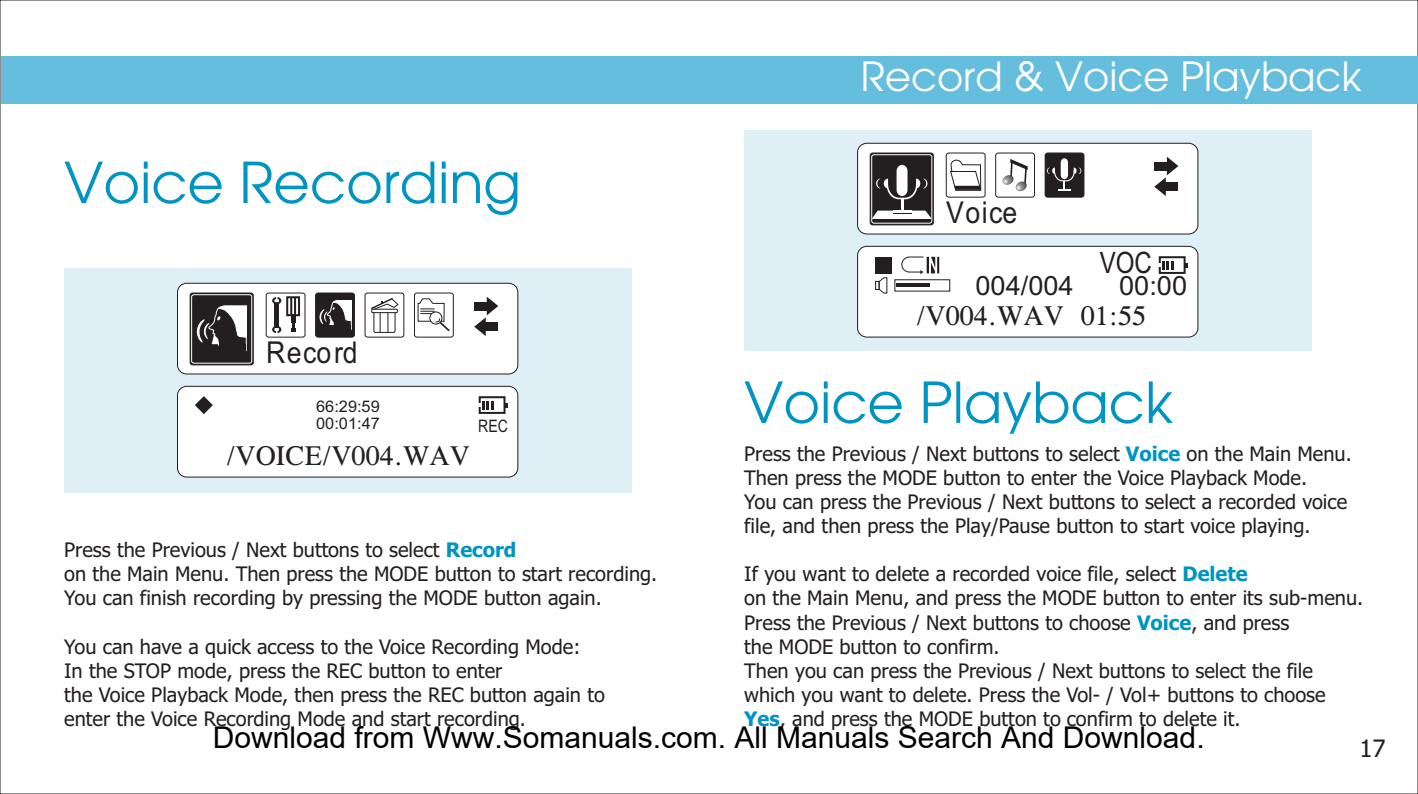
<style>
.page{position:relative;width:1418px;height:794px;background:#fff}
.page>*{position:absolute;margin:0;border:0;box-sizing:border-box;transform-origin:0 0}
.t1{font:56px "Avant Garde";color:#0094c3}
.t2{font:40px "Avant Garde";color:#fff}
.t3{font:30px "Arial";color:#000}
.t4{font:30px "Arial Greek";letter-spacing:.055em;color:#231f20;scale:.88 1}
.t5{font:29.6px "Arial";color:#231f20;scale:.82 1}
.t6{font:27.6px "CG Times";color:#231f20}
.t7{font:26.8px "Arial";color:#231f20}
.t8{font:24px "Tahoma";color:#231f20}
.t9{font:20px/24px "Tahoma";color:#231f20}
.t10{font:17.2px "Arial";color:#231f20;scale:.82 1}
.t11{font:16px/17.6px "Arial";color:#231f20}
.s1{font-weight:700;color:#0094c3}
</style>
<div class="page">
<div style="left:1px;top:56px;width:1416px;height:48px;background:#65bedd"></div>
<div style="left:64px;top:268px;width:567px;height:224px;background:#deeff6"></div>
<div style="left:744px;top:130px;width:567px;height:220px;background:#deeff6"></div>
<div style="left:177px;top:386px;width:341px;height:91px;background:#fff;border:1px solid #231f20;border-radius:9px"></div>
<svg style="left:195px;top:396px;width:18px;height:18px"></svg>
<svg style="left:505px;top:403px;width:3px;height:4px"></svg>
<div style="left:478px;top:396px;width:27px;height:18px;border:2px solid #231f20"></div>
<svg style="left:478px;top:401px;width:15px;height:8px"></svg>
<div style="left:177px;top:283px;width:341px;height:91px;background:#fff;border:1px solid #231f20;border-radius:9px"></div>
<div style="left:373px;top:310px;width:22px;height:23px;border:1px solid #231f20;border-radius:2px"></div>
<svg style="left:371px;top:298px;width:28px;height:34px"></svg>
<div style="left:266px;top:292px;width:39px;height:45px;background:#fff;border:1px solid #231f20;border-radius:3px"></div>
<div style="left:190px;top:292px;width:64px;height:73px;background:#231f20;border:1px solid #231f20;border-radius:2px"></div>
<div style="left:191px;top:294px;width:61px;height:69px;border:1px solid #fff;border-radius:2px"></div>
<div style="left:315px;top:292px;width:40px;height:45px;background:#231f20;border:1px solid #231f20;border-radius:3px"></div>
<div style="left:364px;top:292px;width:40px;height:45px;border:1px solid #231f20;border-radius:3px"></div>
<div style="left:414px;top:292px;width:40px;height:45px;border:1px solid #231f20;border-radius:3px"></div>
<svg style="left:474px;top:297px;width:24px;height:39px"></svg>
<svg style="left:417px;top:298px;width:33px;height:33px"></svg>
<svg style="left:272px;top:297px;width:9px;height:7px"></svg>
<div style="left:274px;top:303px;width:5px;height:24px;background:#231f20"></div>
<svg style="left:272px;top:326px;width:9px;height:7px"></svg>
<div style="left:286px;top:296px;width:14px;height:20px;border:2px solid #231f20"></div>
<svg style="left:290px;top:297px;width:6px;height:35px"></svg>
<div style="left:291px;top:315px;width:5px;height:8px;background:#231f20"></div>
<svg style="left:319px;top:300px;width:33px;height:30px"></svg>
<svg style="left:196px;top:282px;width:51px;height:70px"></svg>
<div style="left:857px;top:246px;width:341px;height:91px;background:#fff;border:1px solid #231f20;border-radius:9px"></div>
<div style="left:875px;top:257px;width:17px;height:17px;background:#231f20"></div>
<div style="left:901px;top:256px;width:35px;height:16px;border:1px solid #231f20;border-radius:8px"></div>
<svg style="left:920px;top:256px;width:19px;height:18px"></svg>
<div style="left:894px;top:279px;width:56px;height:12px;border:1px solid #231f20"></div>
<svg style="left:875px;top:277px;width:12px;height:17px"></svg>
<hr style="left:896px;top:284px;width:33px;height:3px;background:#231f20">
<div style="left:1158px;top:256px;width:27px;height:18px;border:2px solid #231f20"></div>
<svg style="left:1158px;top:261px;width:15px;height:8px"></svg>
<div style="left:857px;top:143px;width:341px;height:91px;background:#fff;border:1px solid #231f20;border-radius:9px"></div>
<div style="left:945px;top:153px;width:40px;height:45px;background:#fff;border:1px solid #231f20;border-radius:3px"></div>
<div style="left:869px;top:153px;width:64px;height:72px;background:#231f20;border:1px solid #231f20;border-radius:2px"></div>
<div style="left:871px;top:154px;width:61px;height:70px;border:1px solid #fff;border-radius:2px"></div>
<svg style="left:950px;top:159px;width:31px;height:32px"></svg>
<svg style="left:955px;top:186px;width:25px;height:4px"></svg>
<div style="left:995px;top:153px;width:39px;height:45px;border:1px solid #231f20;border-radius:3px"></div>
<svg style="left:1002px;top:159px;width:25px;height:33px"></svg>
<svg style="left:1154px;top:157px;width:24px;height:39px"></svg>
<div style="left:896px;top:165px;width:11px;height:31px;background:#fff;border-radius:6px"></div>
<svg style="left:876px;top:179px;width:51px;height:20px"></svg>
<hr style="left:900px;top:199px;width:3px;height:14px;background:#fff">
<svg style="left:871px;top:211px;width:60px;height:8px"></svg>
<div style="left:1044px;top:153px;width:40px;height:45px;background:#231f20;border:1px solid #231f20;border-radius:3px"></div>
<div style="left:1060px;top:158px;width:8px;height:21px;background:#fff;border-radius:4px"></div>
<svg style="left:1047px;top:167px;width:34px;height:23px"></svg>
<h1 class="t1" style="left:64px;top:161px;width:458px">Voice Recording</h1>
<h3 class="t4" style="left:266px;top:341px;width:105px">Record</h3>
<p class="t11" style="left:316px;top:398px;width:65px">66:29:59<br>00:01:47</p>
<p class="t10" style="left:478px;top:419px;width:38px">REC</p>
<h2 class="t2" style="left:860px;top:61px;width:502px">Record &amp; Voice Playback</h2>
<h3 class="t4" style="left:946px;top:201px;width:82px">Voice</h3>
<h3 class="t5" style="left:1099px;top:251px;width:65px">VOC</h3>
<h3 class="t7" style="left:975px;top:275px;width:100px">004/004</h3>
<h3 class="t7" style="left:1119px;top:275px;width:70px">00:00</h3>
<h3 class="t6" style="left:916px;top:306px;width:231px">/V004.WAV 01:55</h3>
<h1 class="t1" style="left:744px;top:381px;width:430px">Voice Playback</h1>
<p class="t9" style="left:744px;top:443px;width:609px">Press the Previous / Next buttons to select <span class="s1">Voice</span> on the Main Menu.<br>Then press the MODE button to enter the Voice Playback Mode.<br>You can press the Previous / Next buttons to select a recorded voice file, and then press the Play/Pause button to start voice playing.</p>
<p class="t9" style="left:744px;top:564px;width:620px">If you want to delete a recorded voice file, select <span class="s1">Delete<br></span>on the Main Menu, and press the MODE button to enter its sub-menu.<br>Press the Previous / Next buttons to choose <span class="s1">Voice</span>, and press<br>the MODE button to confirm.<br>Then you can press the Previous / Next buttons to select the file which you want to delete. Press the Vol- / Vol+ buttons to choose <span class="s1">Yes</span>, and press the MODE button to confirm to delete it.</p>
<h3 class="t6" style="left:226px;top:445px;width:245px">/VOICE/V004.WAV</h3>
<p class="t9" style="left:64px;top:539px;width:594px">Press the Previous / Next buttons to select <span class="s1">Record<br></span>on the Main Menu. Then press the MODE button to start recording.<br>You can finish recording by pressing the MODE button again.</p>
<p class="t9" style="left:64px;top:636px;width:542px">You can have a quick access to the Voice Recording Mode:<br>In the STOP mode, press the REC button to enter<br>the Voice Playback Mode, then press the REC button again to enter the Voice Recording Mode and start recording.</p>
<h3 class="t3" style="left:213px;top:720px;width:993px">Download from Www.Somanuals.com. All Manuals Search And Download.</h3>
<p class="t8" style="left:1359px;top:739px;width:28px">17</p>
</div>
